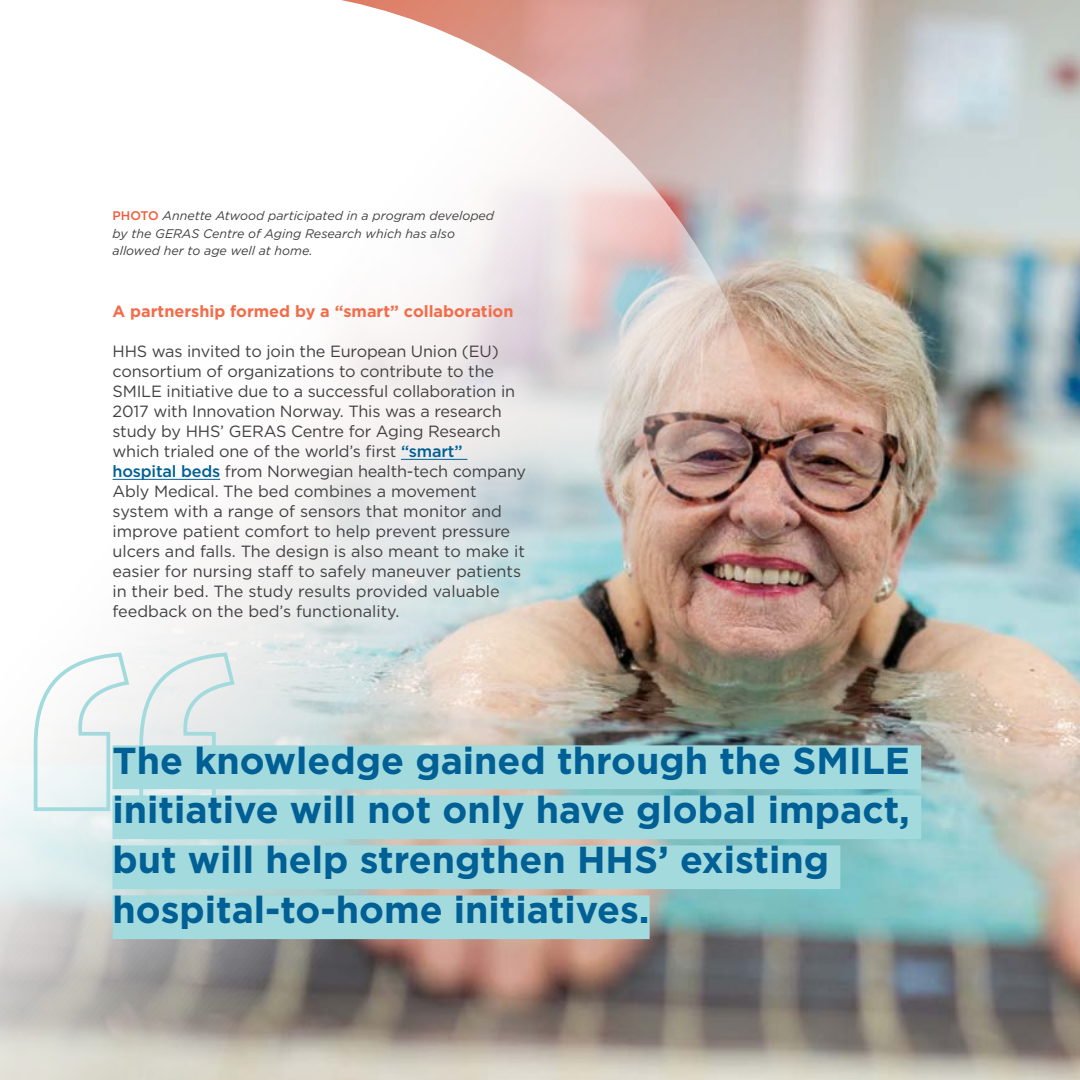
<style>
.page{position:relative;width:1080px;height:1080px;background:#fff}
.page>*{position:absolute;margin:0;border:0;box-sizing:border-box;transform-origin:0 0}
.t1{font:700 37.5px/50px "Gotham";color:#005f94}
.t2{font:16.25px/20px "Gotham";letter-spacing:-.01em;color:#414042}
.t3{font:700 16.25px "Gotham";color:#f36c49}
.t4{font:italic 12.5px/17.5px "Gotham";color:#414042}
.s1{font-weight:500;font-style:normal;color:#f15b3a}
.s2{font-weight:500;color:#005f94}
</style>
<div class="page">
<svg style="left:781px;top:765px;width:299px;height:315px"></svg>
<img style="left:781px;top:0;width:299px;height:765px">
<img style="left:0;top:0;width:781px;height:1080px">
<hr style="left:401px;top:459px;width:66px;height:1px;background:#005f94">
<hr style="left:112px;top:479px;width:108px;height:1px;background:#005f94">
<svg style="left:32px;top:651px;width:205px;height:162px"></svg>
<div style="left:112px;top:745px;width:809px;height:44px;background:#a2dadd"></div>
<div style="left:112px;top:795px;width:809px;height:44px;background:#a2dadd"></div>
<div style="left:112px;top:845px;width:728px;height:44px;background:#a2dadd"></div>
<div style="left:112px;top:895px;width:538px;height:44px;background:#a2dadd"></div>
<p class="t4" style="left:112px;top:207px;width:383px"><span class="s1">PHOTO</span> Annette Atwood participated in a program developed by the GERAS Centre of Aging Research which has also allowed her to age well at home.</p>
<p class="t3" style="left:112px;top:302px;width:402px">A partnership formed by a “smart” collaboration</p>
<p class="t2" style="left:112px;top:341px;width:415px">HHS was invited to join the European Union (EU) consortium of organizations to contribute to the SMILE initiative due to a successful collaboration in 2017 with Innovation Norway. This was a research study by HHS’ GERAS Centre for Aging Research which trialed one of the world’s first <span class="s2">“smart” hospital beds</span> from Norwegian health-tech company Ably Medical. The bed combines a movement system with a range of sensors that monitor and improve patient comfort to help prevent pressure ulcers and falls. The design is also meant to make it easier for nursing staff to safely maneuver patients in their bed. The study results provided valuable feedback on the bed’s functionality.</p>
<h1 class="t1" style="left:112px;top:734px;width:799px">The knowledge gained through the SMILE initiative will not only have global impact, but will help strengthen HHS’ existing hospital-to-home initiatives.</h1>
</div>
